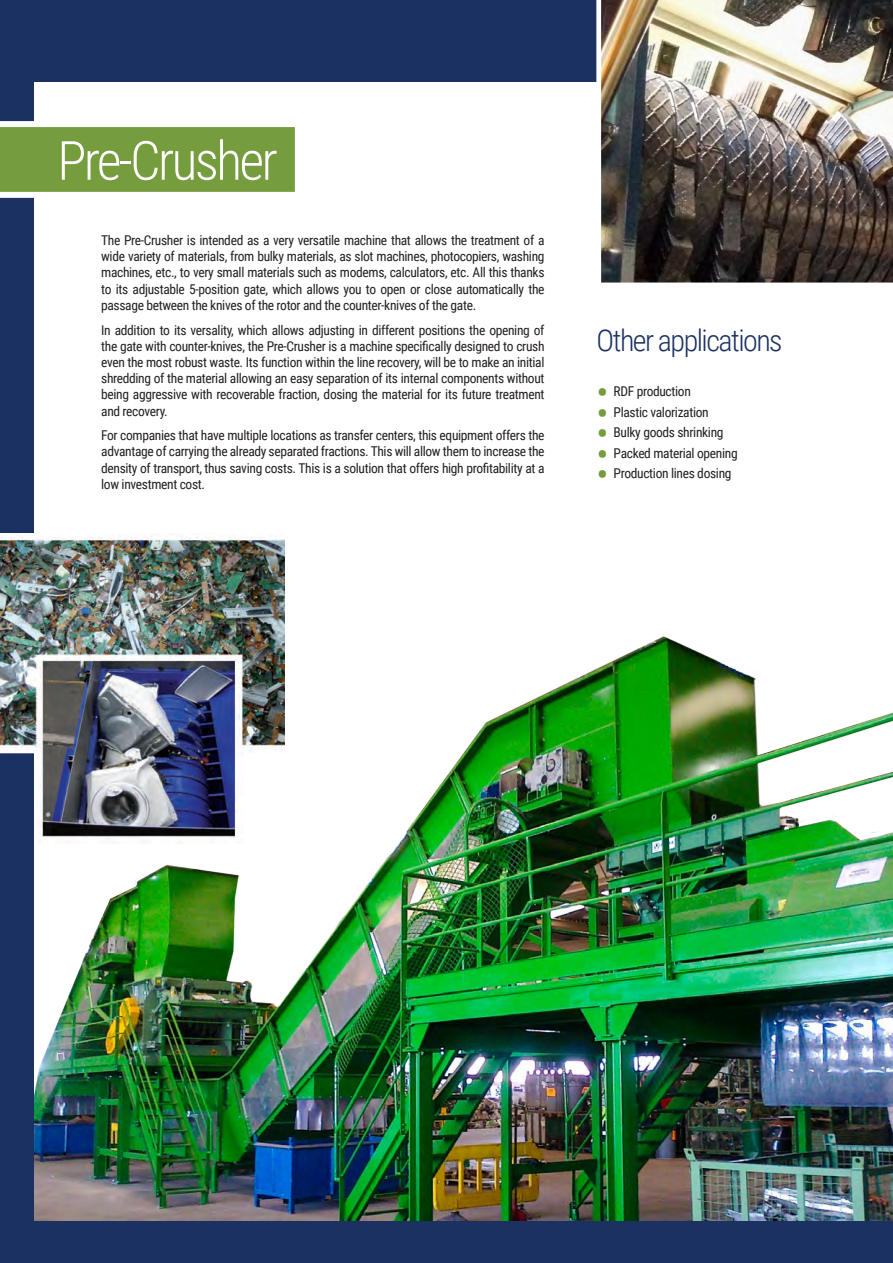
<style>
.page{position:relative;width:893px;height:1263px;background:#1b3162}
.page>*{position:absolute;margin:0;border:0;box-sizing:border-box;transform-origin:0 0}
.SPR_TIT_GR_NORMAL{font:300 54px "Roboto Condensed";letter-spacing:-.05em;color:#fff}
.SPR_SUBTIT{font:300 30px "Roboto Condensed";letter-spacing:-.05em;color:#1b3162}
.SPR_TXT_NORMAL{font:13.5px/16.2px "Roboto Condensed";letter-spacing:-.025em;color:#231f20;text-align:justify}
.s1{font-family:"Roboto";font-size:36px;color:#759c3d}
</style>
<div class="page">
<div style="left:35px;top:82px;width:858px;height:1138px;background:#fff"></div>
<img style="left:34px;top:631px;width:859px;height:589px">
<img style="left:0;top:534px;width:284px;height:309px">
<img style="left:597px;top:0;width:296px;height:283px">
<svg style="left:0;top:121px;width:295px;height:77px"></svg>
<p class="SPR_TIT_GR_NORMAL" style="left:57px;top:123px;width:222px">Pre-Crusher</p>
<p class="SPR_TXT_NORMAL" style="left:101px;top:232px;width:445px">The Pre-Crusher is intended as a very versatile machine that allows the treatment of a wide variety of materials, from bulky materials, as slot machines, photocopiers, washing machines, etc., to very small materials such as modems, calculators, etc. All this thanks to its adjustable 5-position gate, which allows you to open or close automatically the passage between the knives of the rotor and the counter-knives of the gate.</p>
<p class="SPR_TXT_NORMAL" style="left:101px;top:321px;width:445px">In addition to its versality, which allows adjusting in different positions the opening of the gate with counter-knives, the Pre-Crusher is a machine specifically designed to crush even the most robust waste. Its function within the line recovery, will be to make an initial shredding of the material allowing an easy separation of its internal components without being aggressive with recoverable fraction, dosing the material for its future treatment and recovery.</p>
<p class="SPR_TXT_NORMAL" style="left:101px;top:427px;width:445px">For companies that have multiple locations as transfer centers, this equipment offers the advantage of carrying the already separated fractions. This will allow them to increase the density of transport, thus saving costs. This is a solution that offers high profitability at a low investment cost.</p>
<p class="SPR_SUBTIT" style="left:597px;top:319px;width:188px">Other applications</p>
<p class="SPR_TXT_NORMAL" style="left:597px;top:383px;width:96px"><span class="s1">•</span> RDF production</p>
<p class="SPR_TXT_NORMAL" style="left:597px;top:403px;width:114px"><span class="s1">•</span> Plastic valorization</p>
<p class="SPR_TXT_NORMAL" style="left:597px;top:424px;width:128px"><span class="s1">•</span> Bulky goods shrinking</p>
<p class="SPR_TXT_NORMAL" style="left:597px;top:444px;width:143px"><span class="s1">•</span> Packed material opening</p>
<p class="SPR_TXT_NORMAL" style="left:597px;top:465px;width:136px"><span class="s1">•</span> Production lines dosing</p>
</div>
